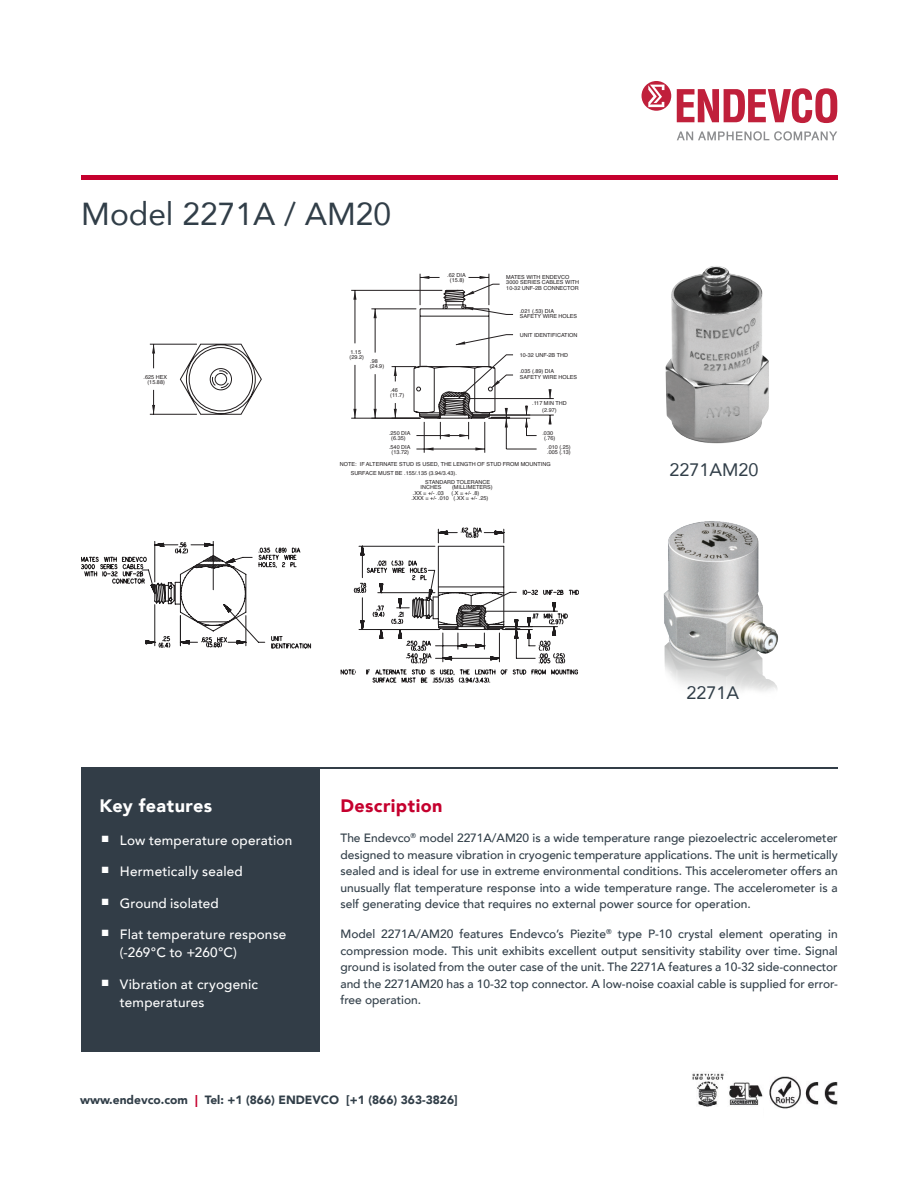
<style>
.page{position:relative;width:918px;height:1188px;background:#fff}
.page>*{position:absolute;margin:0;border:0;box-sizing:border-box;transform-origin:0 0}
.DS_Model{font:31.8px "Avenir";color:#313e48}
.DS_Model-2{font:18px "Avenir";color:#313e48}
.subheader{font:900 18px "Avenir";letter-spacing:.02em;color:#fff}
.Body_copy{font:900 18px "Avenir";letter-spacing:.025em;color:#c5002e}
.t1{font:500 13.5px/18px "Avenir";letter-spacing:.015em;color:#fff}
.Body_copy-2{font:500 12px/16.5px "Avenir";letter-spacing:-.005em;color:#313e48;text-align:justify}
.Body_copy-3{font:900 12px "Avenir";color:#313e48}
.t2{font:5.55px/5.2px "Helvetica";color:#231f20}
.s1{color:#c5002e}
</style>
<div class="page">
<hr style="left:81px;top:767px;width:756px;height:2px;background:#323d47">
<div style="left:81px;top:767px;width:239px;height:285px;background:#323d47"></div>
<svg style="left:677px;top:131px;width:160px;height:10px"></svg>
<svg style="left:642px;top:81px;width:29px;height:30px"></svg>
<svg style="left:677px;top:88px;width:160px;height:35px"></svg>
<hr style="left:81px;top:176px;width:756px;height:4px;background:#c5002e">
<img style="left:769px;top:1076px;width:69px;height:33px">
<img style="left:692px;top:1073px;width:71px;height:34px">
<img style="left:666px;top:266px;width:103px;height:178px">
<img style="left:663px;top:521px;width:115px;height:170px">
<svg style="left:81px;top:541px;width:231px;height:108px"></svg>
<svg style="left:340px;top:527px;width:239px;height:156px"></svg>
<svg style="left:178px;top:344px;width:84px;height:71px"></svg>
<hr style="left:150px;top:414px;width:47px;height:1px;background:#231f20">
<hr style="left:150px;top:344px;width:47px;height:1px;background:#231f20">
<svg style="left:152px;top:390px;width:3px;height:24px"></svg>
<svg style="left:152px;top:344px;width:3px;height:24px"></svg>
<hr style="left:371px;top:309px;width:45px;height:1px;background:#231f20">
<hr style="left:375px;top:374px;width:1px;height:44px;background:#231f20">
<hr style="left:375px;top:309px;width:1px;height:44px;background:#231f20">
<svg style="left:374px;top:409px;width:3px;height:9px"></svg>
<svg style="left:374px;top:309px;width:3px;height:9px"></svg>
<hr style="left:351px;top:418px;width:69px;height:1px;background:#231f20">
<hr style="left:351px;top:290px;width:91px;height:1px;background:#231f20">
<hr style="left:355px;top:365px;width:1px;height:53px;background:#231f20">
<hr style="left:355px;top:290px;width:1px;height:53px;background:#231f20">
<svg style="left:353px;top:409px;width:4px;height:9px"></svg>
<svg style="left:353px;top:290px;width:4px;height:10px"></svg>
<hr style="left:424px;top:422px;width:1px;height:31px;background:#231f20">
<hr style="left:484px;top:422px;width:1px;height:31px;background:#231f20">
<hr style="left:416px;top:449px;width:69px;height:1px;background:#231f20">
<svg style="left:424px;top:447px;width:10px;height:4px"></svg>
<svg style="left:475px;top:447px;width:10px;height:4px"></svg>
<hr style="left:506px;top:449px;width:31px;height:1px;background:#231f20">
<hr style="left:506px;top:418px;width:1px;height:31px;background:#231f20">
<hr style="left:489px;top:418px;width:41px;height:1px;background:#231f20">
<svg style="left:525px;top:406px;width:12px;height:30px"></svg>
<svg style="left:392px;top:273px;width:122px;height:166px"></svg>
<hr style="left:472px;top:415px;width:82px;height:1px;background:#231f20">
<hr style="left:469px;top:398px;width:85px;height:1px;background:#231f20">
<svg style="left:549px;top:415px;width:3px;height:9px"></svg>
<svg style="left:549px;top:389px;width:3px;height:10px"></svg>
<p class="DS_Model" style="left:81px;top:188px;width:311px">Model 2271A / AM20</p>
<p class="t2" style="left:379px;top:220px;width:25px">.625 HEX</p>
<p class="t2" style="left:144px;top:374px;width:25px;text-align:center">.625 HEX (15.88)</p>
<p class="t2" style="left:350px;top:349px;width:16px">1.15 (29.2)</p>
<p class="t2" style="left:370px;top:359px;width:16px">.98 (24.9)</p>
<p class="t2" style="left:390px;top:388px;width:15px">.46 (11.7)</p>
<p class="t2" style="left:389px;top:431px;width:23px;text-align:center">.250 DIA (6.35)</p>
<p class="t2" style="left:389px;top:444px;width:23px;text-align:center">.540 DIA (13.72)</p>
<p class="t2" style="left:447px;top:273px;width:20px;text-align:center">.62 DIA (15.8)</p>
<p class="t2" style="left:506px;top:274px;width:74px">MATES WITH ENDEVCO<br>3000 SERIES CABLES WITH<br>10-32 UNF-2B CONNECTOR</p>
<p class="t2" style="left:520px;top:308px;width:59px">.021 (.53) DIA<br>SAFETY WIRE HOLES</p>
<p class="t2" style="left:520px;top:332px;width:59px">UNIT IDENTIFICATION</p>
<p class="t2" style="left:520px;top:353px;width:50px">10-32 UNF-2B THD</p>
<p class="t2" style="left:520px;top:369px;width:59px">.035 (.89) DIA<br>SAFETY WIRE HOLES</p>
<p class="t2" style="left:532px;top:399px;width:36px;line-height:7.1px;text-align:center">.117 MIN THD (2.97)</p>
<p class="t2" style="left:542px;top:431px;width:14px">.030 (.76)</p>
<p class="t2" style="left:547px;top:444px;width:25px">.010 (.25) .005 (.13)</p>
<p class="t2" style="left:351px;top:460px;width:202px;line-height:8.9px;text-indent:-11px">NOTE: IF ALTERNATE STUD IS USED, THE LENGTH OF STUD FROM MOUNTING<br>SURFACE MUST BE .155/.135 (3.94/3.43).</p>
<p class="t2" style="left:421px;top:479px;width:71px;text-indent:5px">STANDARD TOLERANCE<br>INCHES</p>
<p class="t2" style="left:452px;top:485px;width:42px">(MILLIMETERS)</p>
<p class="t2" style="left:411px;top:490px;width:78px;text-indent:40px">(.X = +/- .8) .XXX = +/- .010 (.XX = +/- .25)</p>
<p class="t2" style="left:413px;top:491px;width:32px">.XX = +/- .03</p>
<p class="DS_Model-2" style="left:669px;top:455px;width:91px">2271AM20</p>
<p class="DS_Model-2" style="left:687px;top:678px;width:54px">2271A</p>
<p class="subheader" style="left:100px;top:790px;width:114px">Key features</p>
<p class="t1" style="left:102px;top:830px;width:192px">■ Low temperature operation</p>
<p class="t1" style="left:102px;top:862px;width:142px">■ Hermetically sealed</p>
<p class="t1" style="left:102px;top:893px;width:118px">■ Ground isolated</p>
<p class="t1" style="left:120px;top:925px;width:168px;text-indent:-18px">■ Flat temperature response (-269°C to +260°C)</p>
<p class="t1" style="left:120px;top:974px;width:140px;text-indent:-18px">■ Vibration at cryogenic temperatures</p>
<p class="Body_copy" style="left:340px;top:791px;width:104px">Description</p>
<p class="Body_copy-2" style="left:340px;top:829px;width:499px">The Endevco<sup>®</sup> model 2271A/AM20 is a wide temperature range piezoelectric accelerometer designed to measure vibration in cryogenic temperature applications. The unit is hermetically sealed and is ideal for use in extreme environmental conditions. This accelerometer offers an unusually flat temperature response into a wide temperature range. The accelerometer is a self generating device that requires no external power source for operation.</p>
<p class="Body_copy-2" style="left:340px;top:925px;width:499px">Model 2271A/AM20 features Endevco’s Piezite<sup>®</sup> type P-10 crystal element operating in compression mode. This unit exhibits excellent output sensitivity stability over time. Signal ground is isolated from the outer case of the unit. The 2271A features a 10-32 side-connector and the 2271AM20 has a 10-32 top connector. A low-noise coaxial cable is supplied for error&shy;free operation.</p>
<p class="Body_copy-3" style="left:80px;top:1090px;width:379px">www.endevco.com <span class="s1">|</span> Tel: +1 (866) ENDEVCO [+1 (866) 363-3826]</p>
</div>
